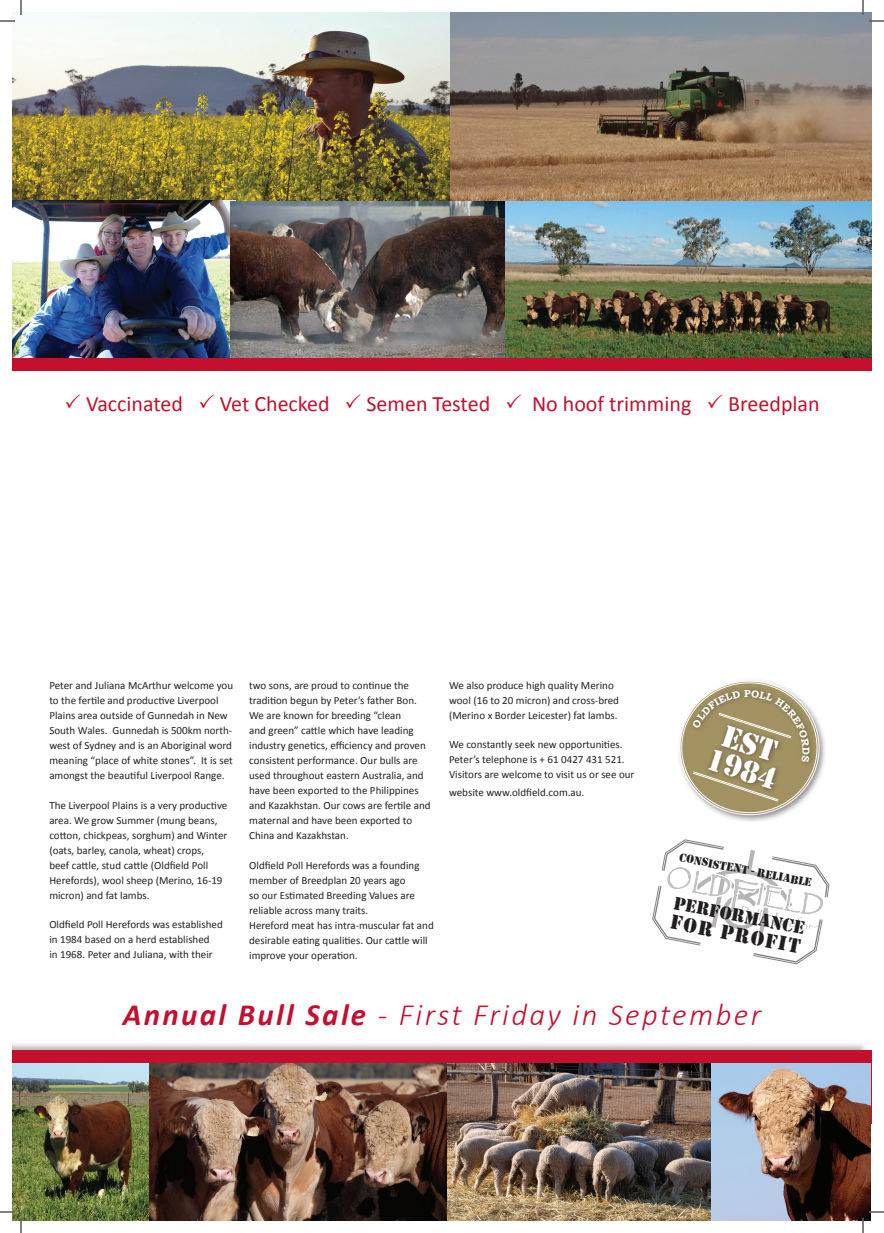
<style>
.page{position:relative;width:884px;height:1233px;background:#fff}
.page>*{position:absolute;margin:0;border:0;box-sizing:border-box;transform-origin:0 0}
.t1{font:italic 300 31px "Calibri";letter-spacing:.075em;color:#c3102f}
.t2{font:28.4px/26.3px "Stencil Std";color:#fff}
.t3{font:22px "Calibri";color:#c3102f}
.t4{font:20.9px "Stencil";color:#231f20}
.t5{font:18.8px "Stencil";color:#231f20}
.t6{font:12px "Stencil";color:#231f20}
.t7{font:11px/15px "Calibri";color:#231f20}
.s1{font-weight:700}
</style>
<div class="page">
<div style="left:12px;top:1041px;width:856px;height:85px;background:#231f20;opacity:.32"></div>
<div style="left:12px;top:1050px;width:859px;height:74px;background:#c3102f"></div>
<svg style="left:652px;top:839px;width:177px;height:125px"></svg>
<img style="left:447px;top:1063px;width:424px;height:157px">
<img style="left:12px;top:1063px;width:138px;height:157px">
<img style="left:150px;top:1063px;width:297px;height:157px">
<img style="left:449px;top:13px;width:422px;height:188px">
<img style="left:12px;top:12px;width:437px;height:189px">
<div style="left:677px;top:677px;width:151px;height:146px;background:#231f20;opacity:.5"></div>
<div style="left:12px;top:295px;width:856px;height:78px;background:#fafafa"></div>
<div style="left:12px;top:304px;width:859px;height:67px;background:#c3102f"></div>
<img style="left:504px;top:201px;width:367px;height:157px">
<img style="left:12px;top:201px;width:219px;height:157px">
<img style="left:231px;top:201px;width:273px;height:157px">
<svg style="left:0;top:1211px;width:15px;height:1px"></svg>
<svg style="left:869px;top:1211px;width:15px;height:1px"></svg>
<svg style="left:0;top:0;width:22px;height:22px"></svg>
<svg style="left:20px;top:1218px;width:2px;height:15px"></svg>
<svg style="left:862px;top:0;width:22px;height:22px"></svg>
<svg style="left:862px;top:1218px;width:2px;height:15px"></svg>
<svg style="left:678px;top:679px;width:142px;height:136px"></svg>
<h3 class="t3" style="left:86px;top:390px;width:98px">Vaccinated</h3>
<h3 class="t3" style="left:220px;top:390px;width:111px">Vet Checked</h3>
<h3 class="t3" style="left:366px;top:390px;width:125px">Semen Tested</h3>
<h3 class="t3" style="left:532px;top:390px;width:161px">No hoof trimming</h3>
<h3 class="t3" style="left:728px;top:390px;width:93px">Breedplan</h3>
<p class="t7" style="left:49px;top:678px;width:185px">Peter and Juliana McArthur welcome you to the fertile and productive Liverpool Plains area outside of Gunnedah in New South Wales. Gunnedah is 500km north&shy;west of Sydney and is an Aboriginal word meaning “place of white stones”. It is set amongst the beautiful Liverpool Range.</p>
<p class="t7" style="left:49px;top:797px;width:180px">The Liverpool Plains is a very productive area. We grow Summer (mung beans, cotton, chickpeas, sorghum) and Winter (oats, barley, canola, wheat) crops,<br>beef cattle, stud cattle (Oldfield Poll Herefords), wool sheep (Merino, 16-19 micron) and fat lambs.</p>
<p class="t7" style="left:49px;top:916px;width:175px">Oldfield Poll Herefords was established in 1984 based on a herd established<br>in 1968. Peter and Juliana, with their</p>
<p class="t7" style="left:249px;top:678px;width:183px">two sons, are proud to continue the tradition begun by Peter’s father Bon.<br>We are known for breeding “clean<br>and green” cattle which have leading industry genetics, efficiency and proven consistent performance. Our bulls are used throughout eastern Australia, and have been exported to the Philippines and Kazakhstan. Our cows are fertile and maternal and have been exported to China and Kazakhstan.</p>
<p class="t7" style="left:249px;top:857px;width:186px">Oldfield Poll Herefords was a founding member of Breedplan 20 years ago<br>so our Estimated Breeding Values are reliable across many traits.<br>Hereford meat has intra-muscular fat and desirable eating qualities. Our cattle will improve your operation.</p>
<p class="t7" style="left:449px;top:678px;width:171px">We also produce high quality Merino wool (16 to 20 micron) and cross-bred (Merino x Border Leicester) fat lambs.</p>
<p class="t7" style="left:449px;top:737px;width:187px">We constantly seek new opportunities.<br>Peter’s telephone is + 61 0427 431 521.<br>Visitors are welcome to visit us or see our</p>
<p class="t7" style="left:449px;top:785px;width:137px">website www.oldfield.com.au.</p>
<h2 class="t2" style="left:720px;top:720px;width:73px;rotate:18deg">Est<br>1984</h2>
<p class="t6" style="left:681px;top:850px;width:136px;rotate:11deg">Consistent - reliable</p>
<h3 class="t5" style="left:676px;top:892px;width:134px;rotate:11deg">performance</h3>
<h3 class="t4" style="left:673px;top:909px;width:133px;rotate:11deg">for profit</h3>
<h1 class="t1" style="left:123px;top:995px;width:640px"><span class="s1">Annual Bull Sale</span> - First Friday in September</h1>
</div>
